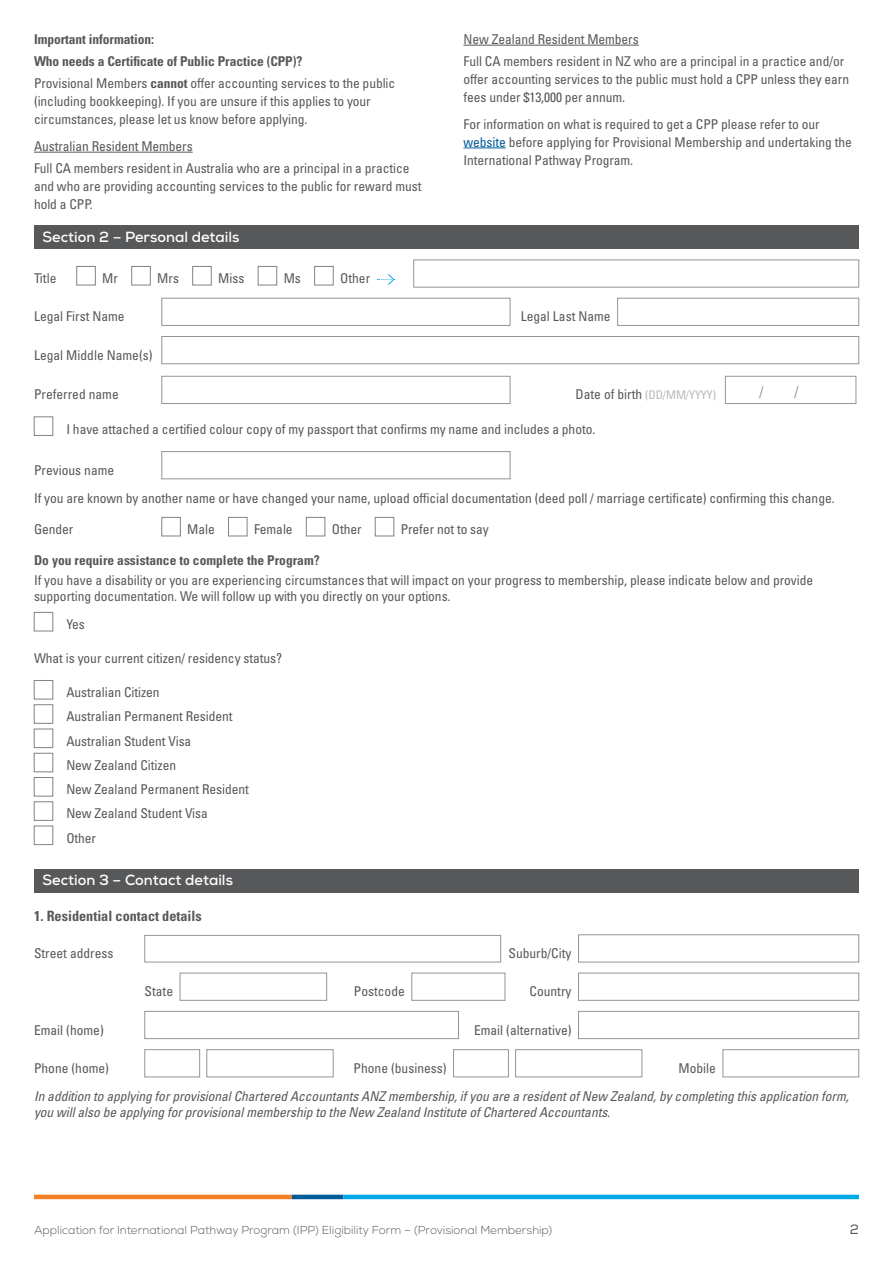
<style>
.page{position:relative;width:893px;height:1263px;background:#fff}
.page>*{position:absolute;margin:0;border:0;box-sizing:border-box;transform-origin:0 0}
.t1{font:condensed 15px "Univers LT Pro";color:#939598}
.F_Section_BAR_Title{font:700 14.7px "Nexa";color:#fff}
.F_SUBHEAD_2{font:700 condensed 14.25px "Univers LT Pro";color:#57585a}
.NEW_F_Rego_Body{font:condensed 13.5px/18px "Univers LT Pro";letter-spacing:-.005em;color:#57585a}
.NEW_F_Rego_Body-2{font:italic condensed 13.5px/15.8px "Univers LT Pro";letter-spacing:-.005em;color:#57585a}
.NEW_F_Rego_Body-3{font:700 condensed 13.5px "Univers LT Pro";letter-spacing:-.005em;color:#57585a}
.t2{font:13.5px "Nexa";color:#57585a}
.NEW_F_Rego_Body-4{font:condensed 12px "Univers LT Pro";letter-spacing:-.01em;color:#b8b9bc}
.t3{font:300 11.55px "Nexa";color:#57585a}
.s1{font-weight:700}
.s2{color:#005c98}
.s3{font-size:13.5px;color:#57585a}
</style>
<div class="page">
<hr style="left:34px;top:1195px;width:258px;height:4px;background:#f58023">
<hr style="left:292px;top:1195px;width:51px;height:4px;background:#005c98">
<hr style="left:343px;top:1195px;width:516px;height:4px;background:#00abe7">
<hr style="left:34px;top:152px;width:159px;height:1px;background:#57585a">
<hr style="left:463px;top:45px;width:176px;height:1px;background:#57585a">
<hr style="left:463px;top:148px;width:43px;height:1px;background:#005c98">
<div style="left:34px;top:225px;width:825px;height:24px;background:#57585a"></div>
<div style="left:77px;top:266px;width:19px;height:19px;border:1px solid #808285"></div>
<div style="left:132px;top:266px;width:18px;height:19px;border:1px solid #808285"></div>
<div style="left:192px;top:266px;width:19px;height:19px;border:1px solid #808285"></div>
<div style="left:258px;top:266px;width:19px;height:19px;border:1px solid #808285"></div>
<div style="left:314px;top:266px;width:19px;height:19px;border:1px solid #808285"></div>
<svg style="left:377px;top:274px;width:18px;height:11px"></svg>
<div style="left:162px;top:298px;width:348px;height:28px;border:1px solid #939598"></div>
<div style="left:617px;top:298px;width:242px;height:28px;border:1px solid #939598"></div>
<div style="left:162px;top:336px;width:697px;height:28px;border:1px solid #939598"></div>
<div style="left:162px;top:376px;width:348px;height:28px;border:1px solid #939598"></div>
<div style="left:725px;top:376px;width:131px;height:28px;border:1px solid #939598"></div>
<div style="left:34px;top:417px;width:19px;height:19px;border:1px solid #808285"></div>
<div style="left:162px;top:451px;width:348px;height:28px;border:1px solid #939598"></div>
<div style="left:162px;top:517px;width:19px;height:19px;border:1px solid #808285"></div>
<div style="left:228px;top:517px;width:19px;height:19px;border:1px solid #808285"></div>
<div style="left:306px;top:517px;width:19px;height:19px;border:1px solid #808285"></div>
<div style="left:375px;top:517px;width:19px;height:19px;border:1px solid #808285"></div>
<div style="left:34px;top:612px;width:19px;height:19px;border:1px solid #808285"></div>
<div style="left:34px;top:680px;width:19px;height:19px;border:1px solid #808285"></div>
<div style="left:34px;top:704px;width:19px;height:19px;border:1px solid #808285"></div>
<div style="left:34px;top:729px;width:19px;height:19px;border:1px solid #808285"></div>
<div style="left:34px;top:753px;width:19px;height:19px;border:1px solid #808285"></div>
<div style="left:34px;top:777px;width:19px;height:19px;border:1px solid #808285"></div>
<div style="left:34px;top:801px;width:19px;height:19px;border:1px solid #808285"></div>
<div style="left:34px;top:826px;width:19px;height:19px;border:1px solid #808285"></div>
<div style="left:34px;top:869px;width:825px;height:23px;background:#57585a"></div>
<div style="left:145px;top:935px;width:356px;height:27px;border:1px solid #939598"></div>
<div style="left:578px;top:934px;width:281px;height:28px;border:1px solid #939598"></div>
<div style="left:180px;top:973px;width:147px;height:27px;border:1px solid #939598"></div>
<div style="left:412px;top:973px;width:93px;height:27px;border:1px solid #939598"></div>
<div style="left:578px;top:973px;width:281px;height:27px;border:1px solid #939598"></div>
<div style="left:145px;top:1011px;width:314px;height:28px;border:1px solid #939598"></div>
<div style="left:578px;top:1011px;width:281px;height:28px;border:1px solid #939598"></div>
<div style="left:145px;top:1049px;width:55px;height:28px;border:1px solid #939598"></div>
<div style="left:207px;top:1049px;width:126px;height:28px;border:1px solid #939598"></div>
<div style="left:453px;top:1049px;width:56px;height:28px;border:1px solid #939598"></div>
<div style="left:515px;top:1049px;width:127px;height:28px;border:1px solid #939598"></div>
<div style="left:723px;top:1049px;width:136px;height:28px;border:1px solid #939598"></div>
<p class="NEW_F_Rego_Body-3" style="left:34px;top:31px;width:122px">Important information:</p>
<p class="NEW_F_Rego_Body-3" style="left:34px;top:53px;width:270px">Who needs a Certificate of Public Practice (CPP)?</p>
<p class="NEW_F_Rego_Body" style="left:34px;top:74px;width:363px">Provisional Members <span class="s1">cannot</span> offer accounting services to the public (including bookkeeping). If you are unsure if this applies to your circumstances, please let us know before applying.</p>
<p class="NEW_F_Rego_Body" style="left:34px;top:137px;width:160px">Australian Resident Members</p>
<p class="NEW_F_Rego_Body" style="left:34px;top:159px;width:389px">Full CA members resident in Australia who are a principal in a practice and who are providing accounting services to the public for reward must hold a CPP.</p>
<p class="NEW_F_Rego_Body" style="left:463px;top:30px;width:177px">New Zealand Resident Members</p>
<p class="NEW_F_Rego_Body" style="left:463px;top:52px;width:387px">Full CA members resident in NZ who are a principal in a practice and/or offer accounting services to the public must hold a CPP unless they earn fees under $13,000 per annum.</p>
<p class="NEW_F_Rego_Body" style="left:463px;top:115px;width:390px">For information on what is required to get a CPP please refer to our <span class="s2">website</span> before applying for Provisional Membership and undertaking the<br>International Pathway Program.</p>
<p class="F_Section_BAR_Title" style="left:43px;top:227px;width:199px">Section 2 – Personal details</p>
<p class="NEW_F_Rego_Body" style="left:34px;top:269px;width:24px">Title</p>
<p class="NEW_F_Rego_Body" style="left:102px;top:269px;width:17px">Mr</p>
<p class="NEW_F_Rego_Body" style="left:157px;top:269px;width:23px">Mrs</p>
<p class="NEW_F_Rego_Body" style="left:218px;top:269px;width:28px">Miss</p>
<p class="NEW_F_Rego_Body" style="left:284px;top:269px;width:19px">Ms</p>
<p class="NEW_F_Rego_Body" style="left:340px;top:269px;width:31px">Other</p>
<p class="NEW_F_Rego_Body" style="left:34px;top:307px;width:92px">Legal First Name</p>
<p class="NEW_F_Rego_Body" style="left:521px;top:307px;width:91px">Legal Last Name</p>
<p class="NEW_F_Rego_Body" style="left:34px;top:346px;width:120px">Legal Middle Name(s)</p>
<p class="NEW_F_Rego_Body" style="left:34px;top:385px;width:86px">Preferred name</p>
<p class="NEW_F_Rego_Body-4" style="left:576px;top:388px;width:142px"><span class="s3">Date of birth</span> (DD/MM/YYYY)</p>
<p class="t1" style="left:759px;top:382px;width:6px">/</p>
<p class="t1" style="left:795px;top:382px;width:6px">/</p>
<p class="NEW_F_Rego_Body" style="left:66px;top:419px;width:530px">I have attached a certified colour copy of my passport that confirms my name and includes a photo.</p>
<p class="NEW_F_Rego_Body" style="left:34px;top:461px;width:82px">Previous name</p>
<p class="NEW_F_Rego_Body" style="left:34px;top:489px;width:802px">If you are known by another name or have changed your name, upload official documentation (deed poll / marriage certificate) confirming this change.</p>
<p class="NEW_F_Rego_Body" style="left:34px;top:520px;width:41px">Gender</p>
<p class="NEW_F_Rego_Body" style="left:187px;top:520px;width:29px">Male</p>
<p class="NEW_F_Rego_Body" style="left:254px;top:520px;width:40px">Female</p>
<p class="NEW_F_Rego_Body" style="left:332px;top:520px;width:31px">Other</p>
<p class="NEW_F_Rego_Body" style="left:401px;top:520px;width:90px">Prefer not to say</p>
<p class="NEW_F_Rego_Body-3" style="left:34px;top:552px;width:287px">Do you require assistance to complete the Program?</p>
<p class="NEW_F_Rego_Body" style="left:34px;top:572px;width:781px;line-height:15.8px">If you have a disability or you are experiencing circumstances that will impact on your progress to membership, please indicate below and provide supporting documentation. We will follow up with you directly on your options.</p>
<p class="NEW_F_Rego_Body" style="left:66px;top:615px;width:20px">Yes</p>
<p class="NEW_F_Rego_Body" style="left:34px;top:649px;width:250px">What is your current citizen/ residency status?</p>
<p class="NEW_F_Rego_Body" style="left:66px;top:683px;width:95px">Australian Citizen</p>
<p class="NEW_F_Rego_Body" style="left:66px;top:707px;width:168px">Australian Permanent Resident</p>
<p class="NEW_F_Rego_Body" style="left:66px;top:732px;width:127px">Australian Student Visa</p>
<p class="NEW_F_Rego_Body" style="left:66px;top:756px;width:111px">New Zealand Citizen</p>
<p class="NEW_F_Rego_Body" style="left:66px;top:780px;width:184px">New Zealand Permanent Resident</p>
<p class="NEW_F_Rego_Body" style="left:66px;top:804px;width:143px">New Zealand Student Visa</p>
<p class="NEW_F_Rego_Body" style="left:66px;top:829px;width:31px">Other</p>
<p class="F_Section_BAR_Title" style="left:43px;top:871px;width:192px">Section 3 – Contact details</p>
<p class="F_SUBHEAD_2" style="left:34px;top:907px;width:169px">1. Residential contact details</p>
<p class="NEW_F_Rego_Body" style="left:34px;top:944px;width:81px">Street address</p>
<p class="NEW_F_Rego_Body" style="left:509px;top:944px;width:65px">Suburb/City</p>
<p class="NEW_F_Rego_Body" style="left:145px;top:982px;width:30px">State</p>
<p class="NEW_F_Rego_Body" style="left:354px;top:982px;width:53px">Postcode</p>
<p class="NEW_F_Rego_Body" style="left:530px;top:982px;width:43px">Country</p>
<p class="NEW_F_Rego_Body" style="left:34px;top:1020px;width:71px">Email (home)</p>
<p class="NEW_F_Rego_Body" style="left:474px;top:1020px;width:99px">Email (alternative)</p>
<p class="NEW_F_Rego_Body" style="left:34px;top:1059px;width:77px">Phone (home)</p>
<p class="NEW_F_Rego_Body" style="left:354px;top:1059px;width:94px">Phone (business)</p>
<p class="NEW_F_Rego_Body" style="left:678px;top:1059px;width:39px">Mobile</p>
<p class="NEW_F_Rego_Body-2" style="left:34px;top:1088px;width:816px">In addition to applying for provisional Chartered Accountants ANZ membership, if you are a resident of New Zealand, by completing this application form, you will also be applying for provisional membership to the New Zealand Institute of Chartered Accountants.</p>
<p class="t3" style="left:34px;top:1223px;width:520px">Application for International Pathway Program (IPP) Eligibility Form – (Provisional Membership)</p>
<p class="t2" style="left:850px;top:1221px;width:11px">2</p>
</div>
